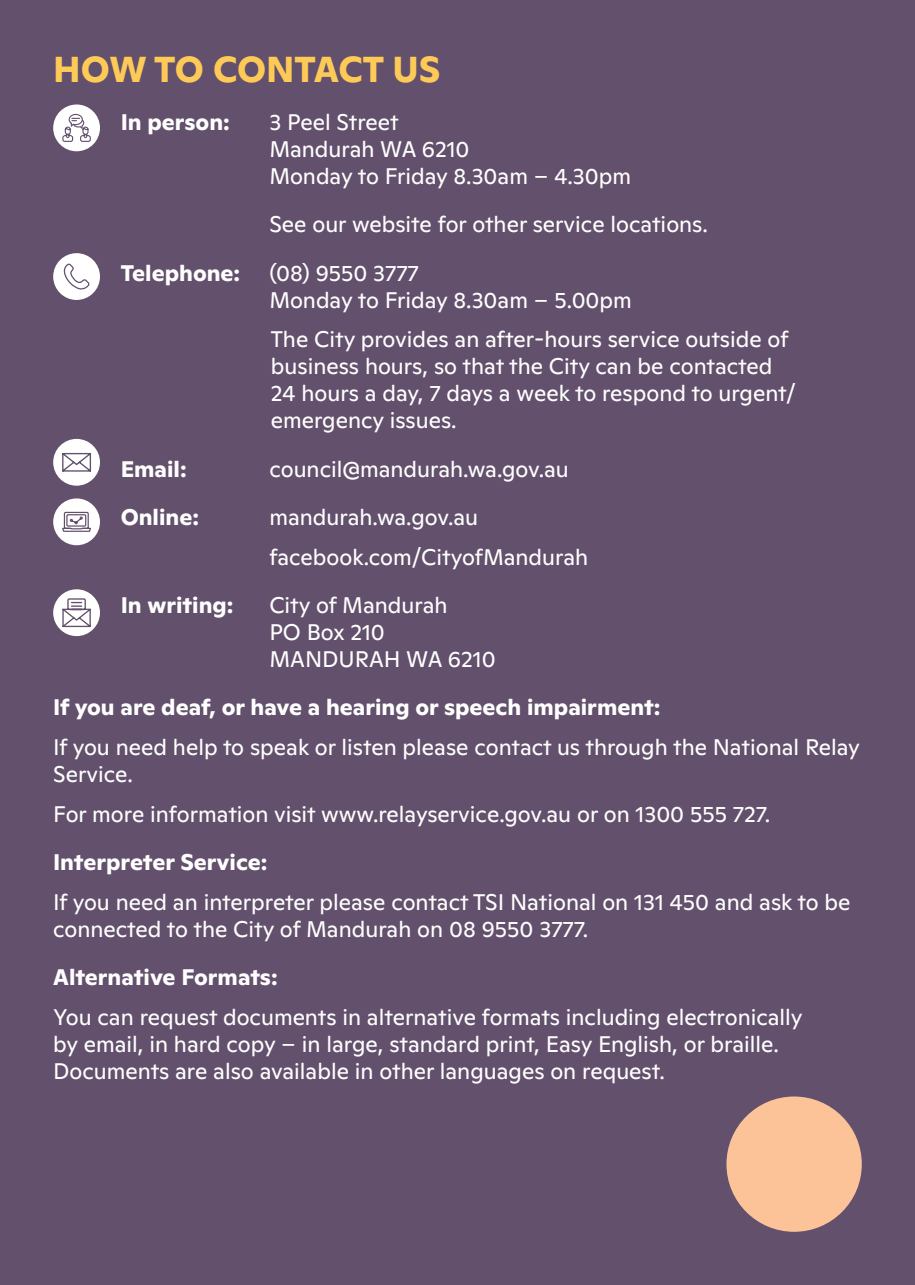
<style>
.page{position:relative;width:915px;height:1285px;background:#fff}
.page>*{position:absolute;margin:0;border:0;box-sizing:border-box;transform-origin:0 0}
.t1{font:700 36px "Ginto Normal";letter-spacing:-.005em;color:#feca57}
.t2{font:22.5px/27px "Ginto Normal";color:#fff}
.t3{font:700 22.5px "Ginto Normal";color:#fff}
</style>
<div class="page">
<div style="left:0;top:0;width:914px;height:1284px;background:#63506c"></div>
<div style="left:53px;top:104px;width:47px;height:47px;background:#fff;border-radius:50%"></div>
<svg style="left:62px;top:113px;width:29px;height:29px"></svg>
<div style="left:53px;top:253px;width:47px;height:47px;background:#fff;border-radius:50%"></div>
<svg style="left:63px;top:263px;width:27px;height:27px"></svg>
<div style="left:53px;top:439px;width:47px;height:46px;background:#fff;border-radius:50%"></div>
<svg style="left:62px;top:452px;width:30px;height:20px"></svg>
<div style="left:53px;top:498px;width:47px;height:47px;background:#fff;border-radius:50%"></div>
<svg style="left:62px;top:511px;width:29px;height:21px"></svg>
<div style="left:53px;top:589px;width:47px;height:47px;background:#fff;border-radius:50%"></div>
<svg style="left:62px;top:598px;width:29px;height:30px"></svg>
<div style="left:726px;top:1096px;width:135px;height:135px;background:#fcc399;border-radius:50%"></div>
<p class="t1" style="left:53px;top:42px;width:388px">HOW TO CONTACT US</p>
<p class="t3" style="left:121px;top:105px;width:110px">In person:</p>
<p class="t2" style="left:269px;top:107px;width:363px">3 Peel Street<br>Mandurah WA 6210<br>Monday to Friday 8.30am – 4.30pm</p>
<p class="t2" style="left:269px;top:209px;width:440px">See our website for other service locations.</p>
<p class="t3" style="left:121px;top:255px;width:121px">Telephone:</p>
<p class="t2" style="left:269px;top:257px;width:364px">(08) 9550 3777<br>Monday to Friday 8.30am – 5.00pm</p>
<p class="t2" style="left:271px;top:324px;width:526px">The City provides an after-hours service outside of business hours, so that the City can be contacted 24 hours a day, 7 days a week to respond to urgent/ emergency issues.</p>
<p class="t3" style="left:121px;top:451px;width:67px">Email:</p>
<p class="t2" style="left:269px;top:453px;width:301px">council@mandurah.wa.gov.au</p>
<p class="t3" style="left:121px;top:500px;width:80px">Online:</p>
<p class="t2" style="left:269px;top:502px;width:210px">mandurah.wa.gov.au</p>
<p class="t2" style="left:269px;top:541px;width:320px">facebook.com/CityofMandurah</p>
<p class="t3" style="left:121px;top:588px;width:114px">In writing:</p>
<p class="t2" style="left:269px;top:590px;width:228px">City of Mandurah<br>PO Box 210<br>MANDURAH WA 6210</p>
<p class="t3" style="left:53px;top:690px;width:608px">If you are deaf, or have a hearing or speech impairment:</p>
<p class="t2" style="left:53px;top:732px;width:808px">If you need help to speak or listen please contact us through the National Relay<br>Service.</p>
<p class="t2" style="left:53px;top:798px;width:718px">For more information visit www.relayservice.gov.au or on 1300 555 727.</p>
<p class="t3" style="left:53px;top:845px;width:216px">Interpreter Service:</p>
<p class="t2" style="left:53px;top:886px;width:798px">If you need an interpreter please contact TSI National on 131 450 and ask to be connected to the City of Mandurah on 08 9550 3777.</p>
<p class="t3" style="left:53px;top:960px;width:226px">Alternative Formats:</p>
<p class="t2" style="left:53px;top:1001px;width:750px">You can request documents in alternative formats including electronically by email, in hard copy – in large, standard print, Easy English, or braille.<br>Documents are also available in other languages on request.</p>
</div>
